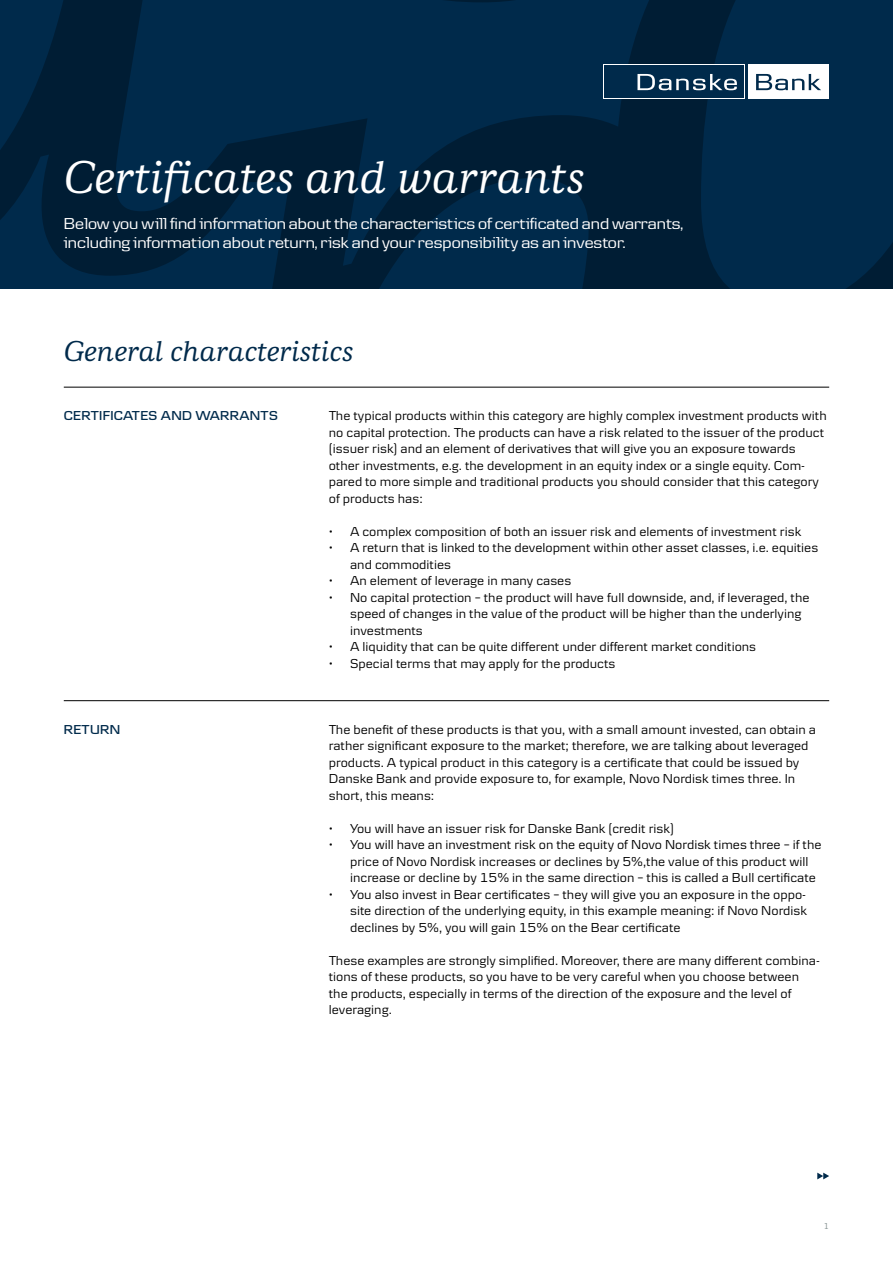
<style>
.page{position:relative;width:893px;height:1263px;background:#fff}
.page>*{position:absolute;margin:0;border:0;box-sizing:border-box;transform-origin:0 0}
.DB_Newsletter_Headli{font:italic 500 48px "Danske Human";color:#fff}
.DB_Newsletter_Headli-2{font:italic 500 30px "Danske Human";color:#002a4b}
.t1{font:16.5px "Danske Headline";color:#fff}
.DB_Newsletter_Bodyco{font:13.5px/16.5px "Danske Textv 2";color:#000}
.Bullets{font:13.5px/16.5px "Danske Textv 2";color:#000}
.DB_Newsletter_Subhea{font:600 13.5px "Danske Headline";letter-spacing:.02em;color:#002a4b}
.DB_A5_Pagina_White_R{font:9px "Danske Text";color:#869292}
</style>
<div class="page">
<hr style="left:64px;top:387px;width:765px;height:1px;background:#000">
<hr style="left:64px;top:700px;width:765px;height:1px;background:#000">
<svg style="left:817px;top:1172px;width:12px;height:7px"></svg>
<svg style="left:0;top:0;width:893px;height:288px;background:#002542"></svg>
<div style="left:748px;top:64px;width:81px;height:34px;background:#fff"></div>
<svg style="left:603px;top:64px;width:142px;height:34px"></svg>
<div style="left:604px;top:65px;width:140px;height:32px;background:#002a4b"></div>
<svg style="left:637px;top:74px;width:100px;height:16px"></svg>
<svg style="left:756px;top:74px;width:65px;height:16px"></svg>
<p class="DB_Newsletter_Headli" style="left:64px;top:150px;width:523px">Certificates and warrants</p>
<p class="t1" style="left:64px;top:213px;width:621px">Below you will find information about the characteristics of certificated and warrants,</p>
<p class="t1" style="left:64px;top:233px;width:563px">including information about return, risk and your responsibility as an investor.</p>
<p class="DB_Newsletter_Headli-2" style="left:64px;top:335px;width:291px">General characteristics</p>
<p class="DB_Newsletter_Subhea" style="left:64px;top:408px;width:216px">CERTIFICATES AND WARRANTS</p>
<p class="DB_Newsletter_Subhea" style="left:64px;top:721px;width:58px">RETURN</p>
<p class="DB_Newsletter_Bodyco" style="left:329px;top:407px;width:499px">The typical products within this category are highly complex investment products with no capital protection. The products can have a risk related to the issuer of the product (issuer risk) and an element of derivatives that will give you an exposure towards other investments, e.g. the development in an equity index or a single equity. Com&shy;pared to more simple and traditional products you should consider that this category of products has:</p>
<p class="Bullets" style="left:329px;top:523px;width:474px">• A complex composition of both an issuer risk and elements of investment risk</p>
<p class="Bullets" style="left:350px;top:539px;width:470px;text-indent:-21px">• A return that is linked to the development within other asset classes, i.e. equities and commodities</p>
<p class="Bullets" style="left:329px;top:572px;width:244px">• An element of leverage in many cases</p>
<p class="Bullets" style="left:350px;top:589px;width:461px;text-indent:-21px">• No capital protection – the product will have full downside, and, if leveraged, the speed of changes in the value of the product will be higher than the underlying investments</p>
<p class="Bullets" style="left:329px;top:638px;width:429px">• A liquidity that can be quite different under different market conditions</p>
<p class="Bullets" style="left:329px;top:655px;width:288px">• Special terms that may apply for the products</p>
<p class="DB_Newsletter_Bodyco" style="left:329px;top:721px;width:489px">The benefit of these products is that you, with a small amount invested, can obtain a rather significant exposure to the market; therefore, we are talking about leveraged products. A typical product in this category is a certificate that could be issued by Danske Bank and provide exposure to, for example, Novo Nordisk times three. In short, this means:</p>
<p class="Bullets" style="left:329px;top:820px;width:347px">• You will have an issuer risk for Danske Bank (credit risk)</p>
<p class="Bullets" style="left:350px;top:836px;width:473px;text-indent:-21px">• You will have an investment risk on the equity of Novo Nordisk times three – if the price of Novo Nordisk increases or declines by 5%,the value of this product will increase or decline by 15% in the same direction – this is called a Bull certificate</p>
<p class="Bullets" style="left:350px;top:886px;width:458px;text-align:justify;text-indent:-21px">• You also invest in Bear certificates – they will give you an exposure in the oppo&shy;site direction of the underlying equity, in this example meaning: if Novo Nordisk declines by 5%, you will gain 15% on the Bear certificate</p>
<p class="DB_Newsletter_Bodyco" style="left:329px;top:952px;width:492px">These examples are strongly simplified. Moreover, there are many different combina&shy;tions of these products, so you have to be very careful when you choose between the products, especially in terms of the direction of the exposure and the level of leveraging.</p>
<p class="DB_A5_Pagina_White_R" style="left:823px;top:1221px;width:7px">1</p>
</div>
